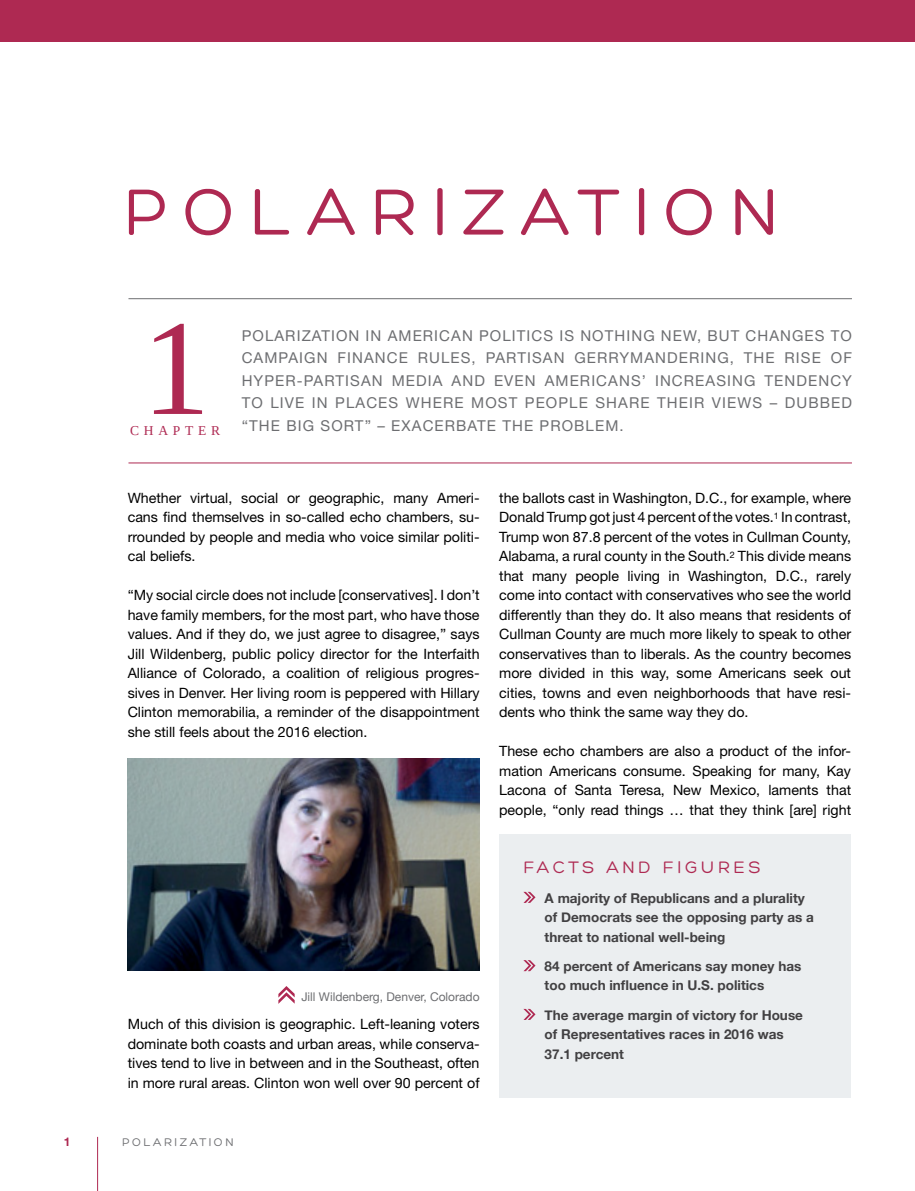
<style>
.page{position:relative;width:915px;height:1191px;background:#fff}
.page>*{position:absolute;margin:0;border:0;box-sizing:border-box;transform-origin:0 0}
.t1{font:136.5px "Tinos";color:#ae2952}
.t2{font:70.5px "Hero";letter-spacing:.2em;color:#ae2952}
.t3{font:18px "Hero";letter-spacing:.2em;color:#ae2952}
.t4{font:15px "Helvetica Neue LT Std";letter-spacing:.075em;color:#6d6e71}
.t5{font:14.25px/19.5px "Helvetica Neue LT Std";color:#000;text-align:justify}
.t6{font:700 13.5px/19.5px "Helvetica Neue";color:#414042}
.t7{font:13.5px "Tinos";letter-spacing:.35em;color:#ae2952}
.t8{font:12px "Helvetica Neue";color:#6d6e71}
.t9{font:12px "Hero";letter-spacing:.2em;color:#6d6e71}
.t10{font:700 12px "Helvetica Neue";color:#ae2952}
</style>
<div class="page">
<hr style="left:97px;top:1136px;width:1px;height:55px;background:#ae2952">
<div style="left:0;top:0;width:914px;height:42px;background:#ae2952"></div>
<div style="left:499px;top:834px;width:351px;height:263px;background:#ebeef0"></div>
<svg style="left:523px;top:892px;width:12px;height:11px"></svg>
<svg style="left:523px;top:960px;width:12px;height:11px"></svg>
<svg style="left:523px;top:1009px;width:12px;height:11px"></svg>
<img style="left:128px;top:758px;width:351px;height:212px">
<svg style="left:278px;top:986px;width:16px;height:18px"></svg>
<hr style="left:128px;top:298px;width:723px;height:1px;background:#6d6e71">
<hr style="left:128px;top:462px;width:723px;height:1px;background:#ae2952">
<h2 class="t2" style="left:123px;top:176px;width:657px">POLARIZATION</h2>
<h1 class="t1" style="left:142px;top:280px;width:70px">1</h1>
<p class="t4" style="left:242px;top:326px;width:203px">Polarization in Am erican</p>
<p class="t4" style="left:479px;top:326px;width:33px">politics</p>
<p class="t4" style="left:559px;top:326px;width:56px">is nothin</p>
<p class="t4" style="left:643px;top:326px;width:115px">g new, but chan</p>
<p class="t4" style="left:791px;top:326px;width:61px">ges to</p>
<p class="t4" style="left:242px;top:349px;width:11px">campai</p>
<p class="t4" style="left:304px;top:349px;width:54px">gn financ</p>
<p class="t4" style="left:398px;top:349px;width:129px">e rules, partisan</p>
<p class="t4" style="left:574px;top:349px;width:69px">gerrymand</p>
<p class="t4" style="left:678px;top:349px;width:175px">ering, th e rise of</p>
<p class="t4" style="left:242px;top:371px;width:104px">hyper-partisan</p>
<p class="t4" style="left:391px;top:371px;width:34px">media</p>
<p class="t4" style="left:451px;top:371px;width:12px">and</p>
<p class="t4" style="left:494px;top:371px;width:108px">even Am ericans</p>
<p class="t4" style="left:641px;top:371px;width:23px">’ inc</p>
<p class="t4" style="left:683px;top:371px;width:32px">reasin</p>
<p class="t4" style="left:743px;top:371px;width:109px">g tendency</p>
<p class="t4" style="left:242px;top:394px;width:105px">to live in plac</p>
<p class="t4" style="left:378px;top:394px;width:229px">es wh ere most people sha</p>
<p class="t4" style="left:628px;top:394px;width:122px">re th ei r vi ews</p>
<p class="t4" style="left:769px;top:394px;width:82px">– dubbed</p>
<p class="t4" style="left:242px;top:416px;width:383px">“th e Big Sort” – exacerbate th e problem .</p>
<p class="t7" style="left:130px;top:422px;width:91px">CHAPTER</p>
<p class="t5" style="left:128px;top:487px;width:353px">Whether virtual, social or geographic, many Ameri&shy;cans find themselves in so-called echo chambers, su&shy;rrounded by people and media who voice similar politi&shy;cal beliefs.</p>
<p class="t5" style="left:128px;top:585px;width:353px">“My social circle does not include [conservatives]. I don’t have family members, for the most part, who have those values. And if they do, we just agree to disagree,” says Jill Wildenberg, public policy director for the Interfaith Alliance of Colorado, a coalition of religious progres&shy;sives in Denver. Her living room is peppered with Hillary Clinton memorabilia, a reminder of the disappointment she still feels about the 2016 election.</p>
<p class="t8" style="left:301px;top:989px;width:180px">Jill Wildenberg, Denver, Colorado</p>
<p class="t5" style="left:128px;top:1014px;width:353px">Much of this division is geographic. Left-leaning voters dominate both coasts and urban areas, while conserva&shy;tives tend to live in between and in the Southeast, often in more rural areas. Clinton won well over 90 percent of</p>
<p class="t10" style="left:64px;top:1134px;width:8px">1</p>
<p class="t9" style="left:122px;top:1136px;width:113px">POLARIZATION</p>
<p class="t5" style="left:499px;top:487px;width:353px">the ballots cast in Washington, D.C., for example, where Donald Trump got just 4 percent of the votes.<sup>1</sup> In contrast, Trump won 87.8 percent of the votes in Cullman County, Alabama, a rural county in the South.<sup>2</sup> This divide means that many people living in Washington, D.C., rarely come into contact with conservatives who see the world differently than they do. It also means that residents of Cullman County are much more likely to speak to other conservatives than to liberals. As the country becomes more divided in this way, some Americans seek out cities, towns and even neighborhoods that have resi&shy;dents who think the same way they do.</p>
<p class="t5" style="left:499px;top:741px;width:353px">These echo chambers are also a product of the infor&shy;mation Americans consume. Speaking for many, Kay Lacona of Santa Teresa, New Mexico, laments that people, “only read things … that they think [are] right</p>
<p class="t3" style="left:523px;top:858px;width:238px">FACTS AND FIGURES</p>
<p class="t6" style="left:544px;top:887px;width:270px">A majority of Republicans and a plurality of Democrats see the opposing party as a threat to national well-being</p>
<p class="t6" style="left:544px;top:956px;width:258px">84 percent of Americans say money has too much influence in U.S. politics</p>
<p class="t6" style="left:544px;top:1004px;width:260px">The average margin of victory for House of Representatives races in 2016 was<br>37.1 percent</p>
</div>
